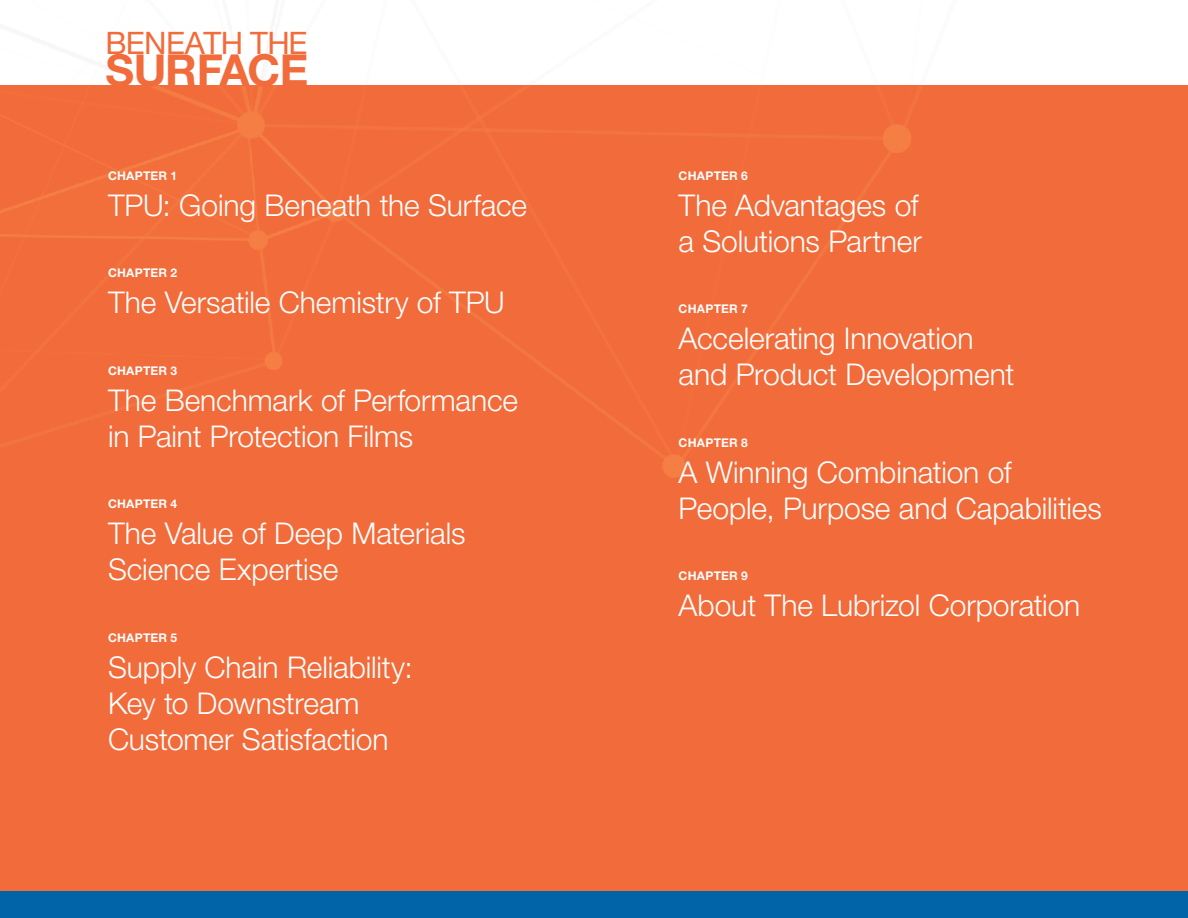
<style>
.page{position:relative;width:1188px;height:918px;background:#fff}
.page>*{position:absolute;margin:0;border:0;box-sizing:border-box;transform-origin:0 0}
.t1{font:700 44.1px "Helvetica Neue LT Pro";letter-spacing:-.02em;color:#f26b3a}
.t2{font:31.05px "Helvetica Neue LT Pro";letter-spacing:-.015em;color:#f26b3a}
.Chapter_Title_Intro{font:300 30px/36px "Helvetica Neue LT Pro";letter-spacing:-.005em;color:#fff}
.Chapter_Number_Intro{font:700 12px "Helvetica Neue LT Pro";letter-spacing:.025em;color:#fff}
</style>
<div class="page">
<div style="left:0;top:86px;width:1188px;height:832px;background:#f26b3a"></div>
<img style="left:0;top:85px;width:1188px;height:393px">
<div style="left:0;top:891px;width:1188px;height:27px;background:#0164a9"></div>
<p class="t2" style="left:106px;top:24px;width:203px">BENEATH THE</p>
<h1 class="t1" style="left:106px;top:43px;width:204px">SURFACE</h1>
<p class="Chapter_Number_Intro" style="left:108px;top:168px;width:71px">CHAPTER 1</p>
<p class="Chapter_Title_Intro" style="left:108px;top:186px;width:421px">TPU: Going Beneath the Surface</p>
<p class="Chapter_Number_Intro" style="left:108px;top:266px;width:71px">CHAPTER 2</p>
<p class="Chapter_Title_Intro" style="left:108px;top:284px;width:398px">The Versatile Chemistry of TPU</p>
<p class="Chapter_Number_Intro" style="left:108px;top:363px;width:71px">CHAPTER 3</p>
<p class="Chapter_Title_Intro" style="left:108px;top:381px;width:412px">The Benchmark of Performance in Paint Protection Films</p>
<p class="Chapter_Number_Intro" style="left:108px;top:497px;width:71px">CHAPTER 4</p>
<p class="Chapter_Title_Intro" style="left:108px;top:515px;width:359px">The Value of Deep Materials<br>Science Expertise</p>
<p class="Chapter_Number_Intro" style="left:108px;top:630px;width:71px">CHAPTER 5</p>
<p class="Chapter_Title_Intro" style="left:108px;top:648px;width:306px">Supply Chain Reliability:<br>Key to Downstream<br>Customer Satisfaction</p>
<p class="Chapter_Number_Intro" style="left:679px;top:168px;width:71px">CHAPTER 6</p>
<p class="Chapter_Title_Intro" style="left:679px;top:186px;width:245px">The Advantages of a Solutions Partner</p>
<p class="Chapter_Number_Intro" style="left:679px;top:302px;width:71px">CHAPTER 7</p>
<p class="Chapter_Title_Intro" style="left:679px;top:320px;width:337px">Accelerating Innovation and Product Development</p>
<p class="Chapter_Number_Intro" style="left:679px;top:435px;width:71px">CHAPTER 8</p>
<p class="Chapter_Title_Intro" style="left:679px;top:453px;width:425px">A Winning Combination of<br>People, Purpose and Capabilities</p>
<p class="Chapter_Number_Intro" style="left:679px;top:569px;width:71px">CHAPTER 9</p>
<p class="Chapter_Title_Intro" style="left:679px;top:587px;width:403px">About The Lubrizol Corporation</p>
</div>
